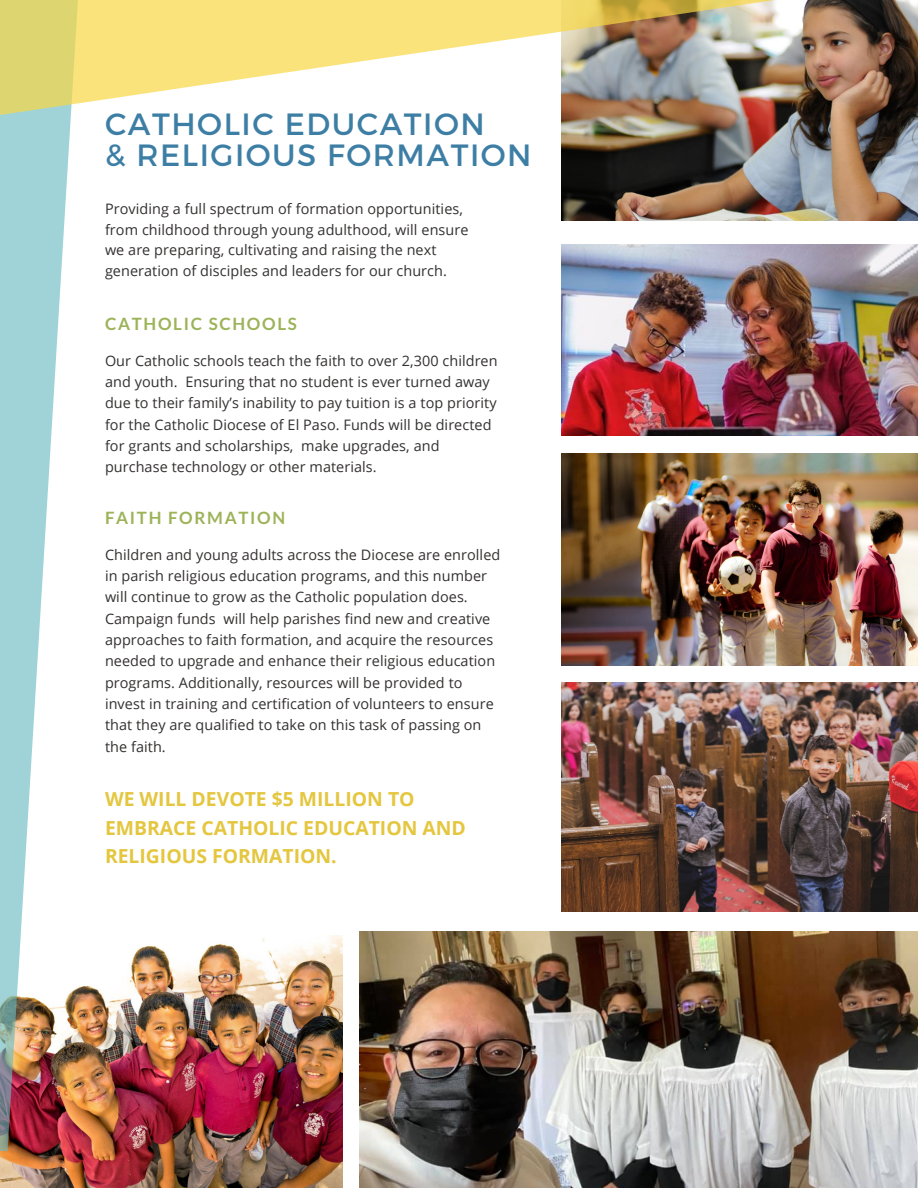
<style>
.page{position:relative;width:918px;height:1188px;background:#fff}
.page>*{position:absolute;margin:0;border:0;box-sizing:border-box;transform-origin:0 0}
.t1{font:30.75px "Montserrat";letter-spacing:.05em;color:#3d7ea5}
.t2{font:700 19.35px/28.2px "Open Sans";color:#e4c63f}
.t3{font:700 16.95px "Lato";letter-spacing:.1em;color:#9cb358}
.t4{font:14.4px/21.3px "Open Sans";letter-spacing:.005em;color:#333130}
</style>
<div class="page">
<img style="left:561px;top:454px;width:357px;height:211px">
<img style="left:0;top:936px;width:342px;height:252px">
<svg style="left:0;top:124px;width:84px;height:1028px;fill:#a0d3d8"></svg>
<img style="left:561px;top:244px;width:357px;height:191px">
<img style="left:561px;top:683px;width:357px;height:228px">
<img style="left:561px;top:124px;width:357px;height:96px">
<img style="left:0;top:0;width:918px;height:124px">
<img style="left:360px;top:931px;width:558px;height:257px">
<p class="t1" style="left:105px;top:104px;width:381px">CATHOLIC EDUCATION</p>
<p class="t1" style="left:105px;top:135px;width:428px">&amp; RELIGIOUS FORMATION</p>
<p class="t4" style="left:105px;top:198px;width:365px;line-height:20.7px">Providing a full spectrum of formation opportunities, from childhood through young adulthood, will ensure we are preparing, cultivating and raising the next generation of disciples and leaders for our church.</p>
<p class="t3" style="left:105px;top:314px;width:193px">CATHOLIC SCHOOLS</p>
<p class="t4" style="left:105px;top:350px;width:394px">Our Catholic schools teach the faith to over 2,300 children and youth. Ensuring that no student is ever turned away due to their family’s inability to pay tuition is a top priority for the Catholic Diocese of El Paso. Funds will be directed for grants and scholarships, make upgrades, and purchase technology or other materials.</p>
<p class="t3" style="left:105px;top:508px;width:182px">FAITH FORMATION</p>
<p class="t4" style="left:105px;top:544px;width:397px">Children and young adults across the Diocese are enrolled in parish religious education programs, and this number will continue to grow as the Catholic population does.<br>Campaign funds will help parishes find new and creative approaches to faith formation, and acquire the resources needed to upgrade and enhance their religious education</p>
<p class="t4" style="left:105px;top:671px;width:390px">programs. Additionally, resources will be provided to invest in training and certification of volunteers to ensure that they are qualified to take on this task of passing on the faith.</p>
<p class="t2" style="left:105px;top:785px;width:362px">WE WILL DEVOTE $5 MILLION TO<br>EMBRACE CATHOLIC EDUCATION AND<br>RELIGIOUS FORMATION.</p>
</div>
